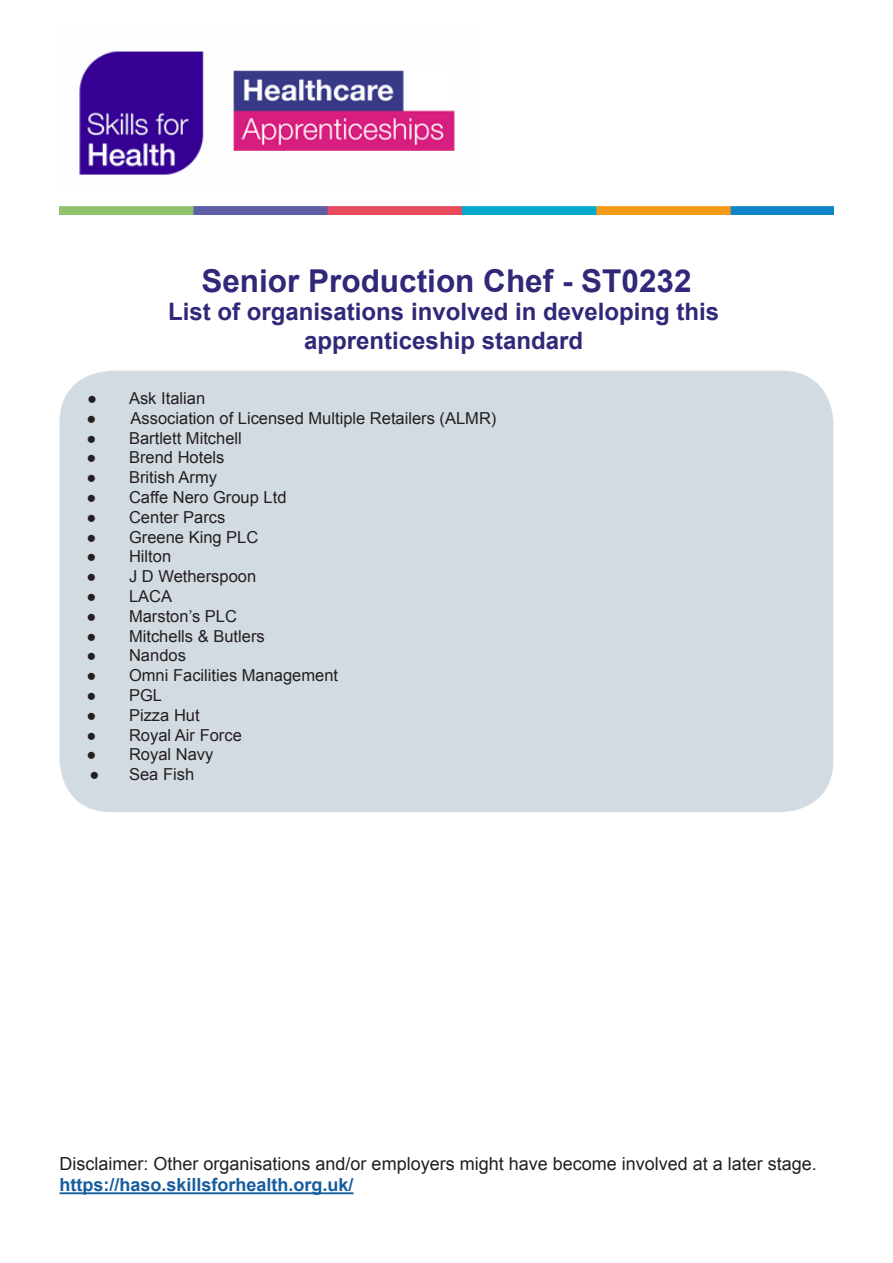
<style>
.page{position:relative;width:893px;height:1263px;background:#fff}
.page>*{position:absolute;margin:0;border:0;box-sizing:border-box;transform-origin:0 0}
.Heading_one{font:700 31.5px "Arial";color:#302878}
.Heading_two{font:700 24px/28.8px "Arial";color:#302878;text-align:center}
.Body_text{font:18px "Arial";color:#231f20}
.Heading_three_HASO{font:700 18px "Arial";color:#175d9e}
.t1{font:16.5px "Arial";color:#231f20}
.s1{font-weight:700}
</style>
<div class="page">
<img style="left:79px;top:51px;width:376px;height:124px">
<img style="left:60px;top:207px;width:773px;height:7px">
<div style="left:60px;top:371px;width:773px;height:440px;background:#d3dbe2;border-radius:51px"></div>
<hr style="left:60px;top:1192px;width:294px;height:2px;background:#175d9e">
<p class="Heading_one" style="left:201px;top:260px;width:492px">Senior Production Chef - ST0232</p>
<p class="Heading_two" style="left:168px;top:298px;width:552px">List of organisations involved in developing this apprenticeship standard</p>
<p class="t1" style="left:87px;top:387px;width:119px"><span class="s1">●</span> Ask Italian</p>
<p class="t1" style="left:87px;top:407px;width:411px"><span class="s1">●</span> Association of Licensed Multiple Retailers (ALMR)</p>
<p class="t1" style="left:86px;top:427px;width:157px"><span class="s1">●</span> Bartlett Mitchell</p>
<p class="t1" style="left:86px;top:447px;width:140px"><span class="s1">●</span> Brend Hotels</p>
<p class="t1" style="left:86px;top:467px;width:132px"><span class="s1">●</span> British Army</p>
<p class="t1" style="left:86px;top:486px;width:202px"><span class="s1">●</span> Caffe Nero Group Ltd</p>
<p class="t1" style="left:86px;top:506px;width:140px"><span class="s1">●</span> Center Parcs</p>
<p class="t1" style="left:86px;top:526px;width:174px"><span class="s1">●</span> Greene King PLC</p>
<p class="t1" style="left:86px;top:546px;width:86px"><span class="s1">●</span> Hilton</p>
<p class="t1" style="left:86px;top:566px;width:171px"><span class="s1">●</span> J D Wetherspoon</p>
<p class="t1" style="left:86px;top:585px;width:87px"><span class="s1">●</span> LACA</p>
<p class="t1" style="left:86px;top:605px;width:152px"><span class="s1">●</span> Marston’s PLC</p>
<p class="t1" style="left:86px;top:625px;width:180px"><span class="s1">●</span> Mitchells &amp; Butlers</p>
<p class="t1" style="left:86px;top:645px;width:101px"><span class="s1">●</span> Nandos</p>
<p class="t1" style="left:86px;top:665px;width:253px"><span class="s1">●</span> Omni Facilities Management</p>
<p class="t1" style="left:86px;top:684px;width:77px"><span class="s1">●</span> PGL</p>
<p class="t1" style="left:86px;top:704px;width:115px"><span class="s1">●</span> Pizza Hut</p>
<p class="t1" style="left:86px;top:724px;width:157px"><span class="s1">●</span> Royal Air Force</p>
<p class="t1" style="left:86px;top:744px;width:129px"><span class="s1">●</span> Royal Navy</p>
<p class="t1" style="left:89px;top:764px;width:106px"><span class="s1">●</span> Sea Fish</p>
<p class="Body_text" style="left:60px;top:1152px;width:759px">Disclaimer: Other organisations and/or employers might have become involved at a later stage.</p>
<p class="Heading_three_HASO" style="left:60px;top:1173px;width:296px">https://haso.skillsforhealth.org.uk/</p>
</div>
